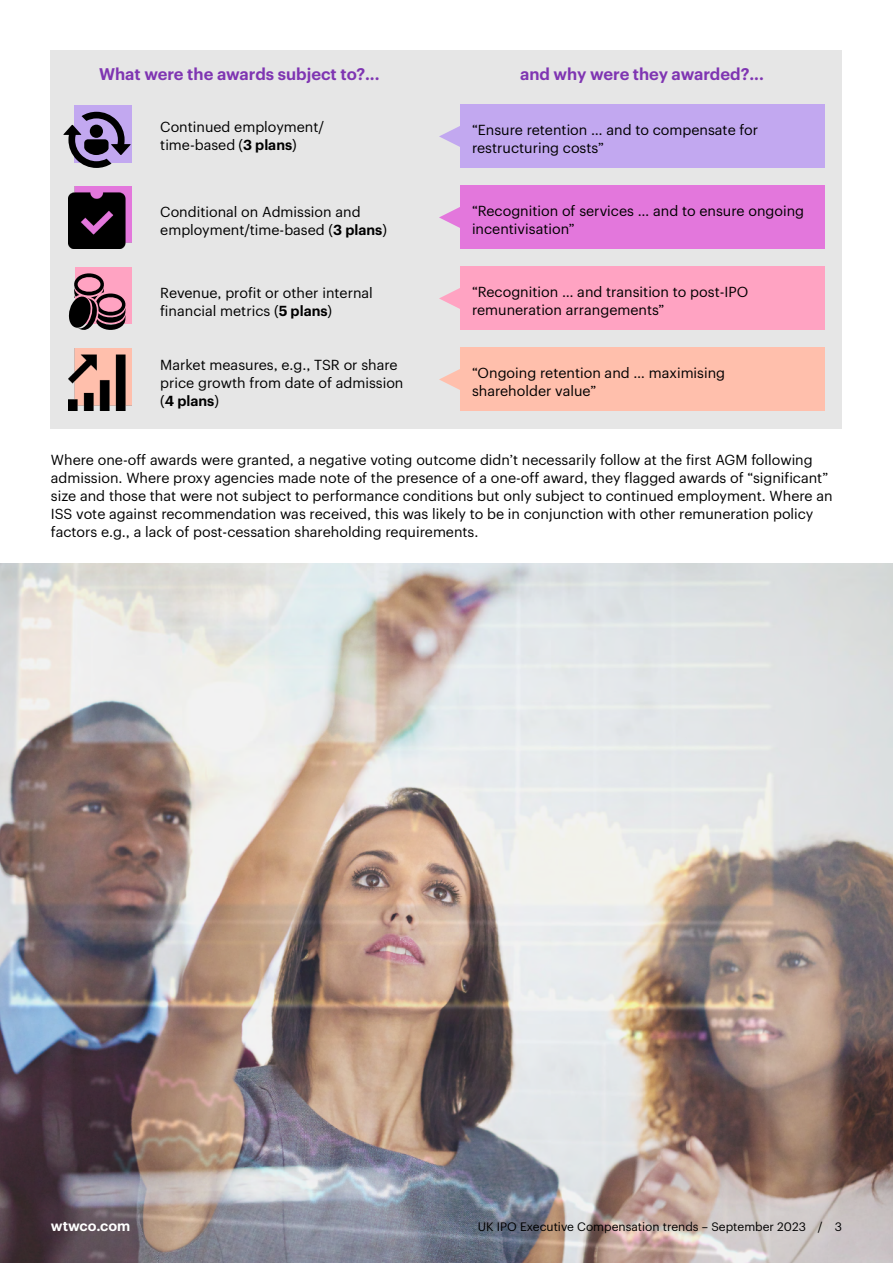
<style>
.page{position:relative;width:893px;height:1263px;background:#fff}
.page>*{position:absolute;margin:0;border:0;box-sizing:border-box;transform-origin:0 0}
.t1{font:600 16.5px "Graphik";color:#7f35b2}
.t2{font:14.25px/18px "Graphik";color:#000}
.t3{font:600 14.25px "Graphik";color:#fff}
.t4{font:12px "Graphik";color:#000}
.s1{font-weight:600}
</style>
<div class="page">
<img style="left:0;top:564px;width:893px;height:699px">
<div style="left:51px;top:51px;width:791px;height:378px;background:#e6e6e6"></div>
<div style="left:460px;top:348px;width:364px;height:63px;background:#ffbfac"></div>
<div style="left:460px;top:267px;width:364px;height:63px;background:#ffa3c2"></div>
<div style="left:460px;top:186px;width:364px;height:63px;background:#e377dc"></div>
<div style="left:460px;top:105px;width:364px;height:63px;background:#c2a8f0"></div>
<svg style="left:439px;top:126px;width:21px;height:21px"></svg>
<svg style="left:439px;top:288px;width:21px;height:21px"></svg>
<svg style="left:439px;top:207px;width:21px;height:21px"></svg>
<svg style="left:439px;top:369px;width:21px;height:21px"></svg>
<img style="left:69px;top:348px;width:63px;height:63px">
<img style="left:69px;top:186px;width:63px;height:63px">
<div style="left:75px;top:105px;width:57px;height:57px;background:#c2a8f0"></div>
<svg style="left:63px;top:112px;width:68px;height:56px"></svg>
<div style="left:75px;top:267px;width:57px;height:57px;background:#ffa3c2"></div>
<svg style="left:68px;top:273px;width:58px;height:57px"></svg>
<p class="t1" style="left:99px;top:62px;width:282px">What were the awards subject to?...</p>
<p class="t1" style="left:520px;top:62px;width:245px">and why were they awarded?...</p>
<p class="t2" style="left:160px;top:117px;width:165px">Continued employment/ time-based (<span class="s1">3 plans</span>)</p>
<p class="t2" style="left:472px;top:120px;width:288px">“Ensure retention … and to compensate for restructuring costs”</p>
<p class="t2" style="left:160px;top:202px;width:228px">Conditional on Admission and employment/time-based (<span class="s1">3 plans</span>)</p>
<p class="t2" style="left:472px;top:201px;width:334px">“Recognition of services … and to ensure ongoing incentivisation”</p>
<p class="t2" style="left:160px;top:283px;width:214px">Revenue, profit or other internal financial metrics (<span class="s1">5 plans</span>)</p>
<p class="t2" style="left:472px;top:282px;width:278px">“Recognition … and transition to post-IPO remuneration arrangements”</p>
<p class="t2" style="left:160px;top:355px;width:245px">Market measures, e.g., TSR or share price growth from date of admission (<span class="s1">4 plans</span>)</p>
<p class="t2" style="left:472px;top:363px;width:255px">“Ongoing retention and … maximising shareholder value”</p>
<p class="t2" style="left:51px;top:450px;width:783px">Where one-off awards were granted, a negative voting outcome didn’t necessarily follow at the first AGM following admission. Where proxy agencies made note of the presence of a one-off award, they flagged awards of “significant” size and those that were not subject to performance conditions but only subject to continued employment. Where an ISS vote against recommendation was received, this was likely to be in conjunction with other remuneration policy factors e.g., a lack of post-cessation shareholding requirements.</p>
<p class="t3" style="left:51px;top:1215px;width:81px">wtwco.com</p>
<p class="t4" style="left:478px;top:1218px;width:366px">UK IPO Executive Compensation trends – September 2023 / 3</p>
</div>
